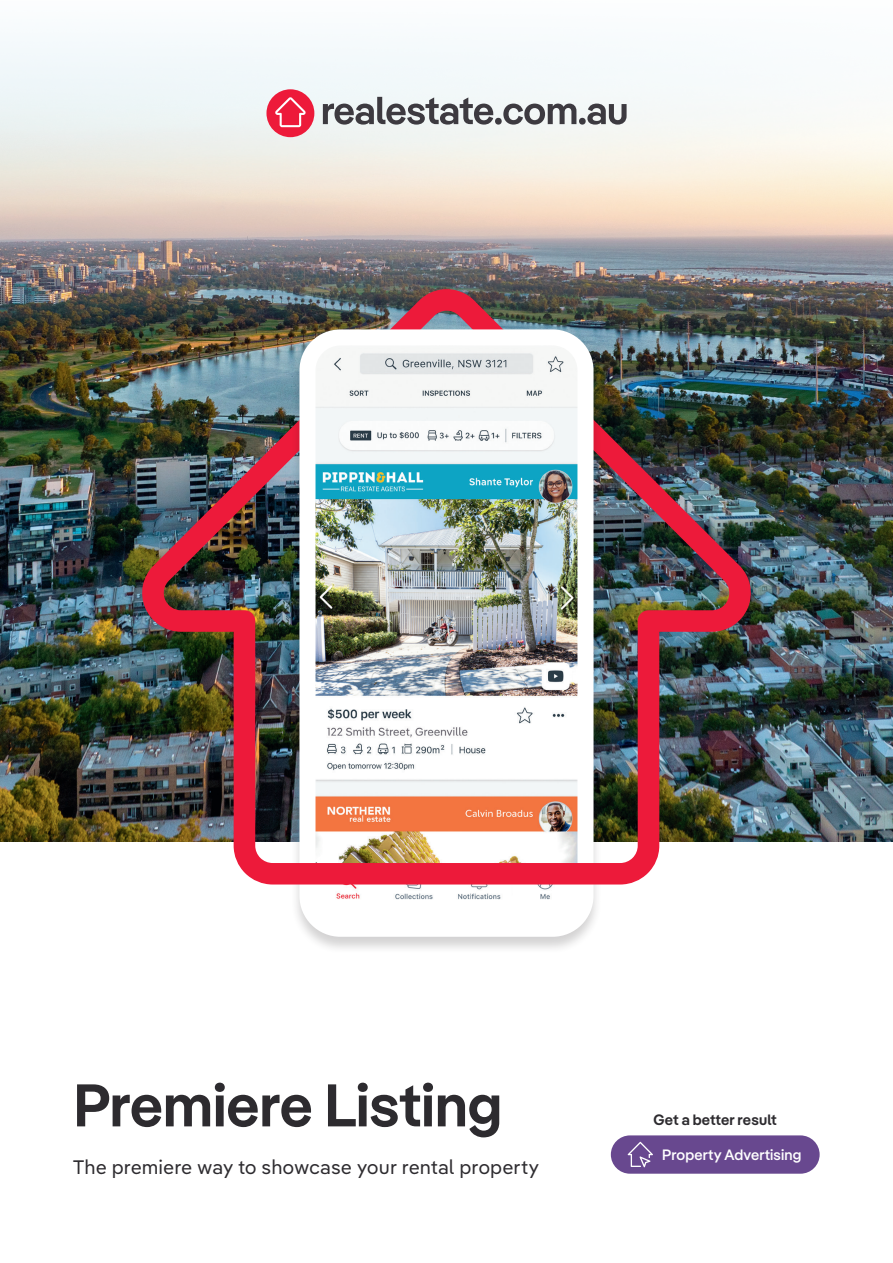
<style>
.page{position:relative;width:893px;height:1263px;background:#fff}
.page>*{position:absolute;margin:0;border:0;box-sizing:border-box;transform-origin:0 0}
.t1{font:600 60px "REA Pangea";letter-spacing:-.005em;color:#2d2b2f}
.t2{font:19.5px "REA Pangea Text";color:#2d2b2f}
.t3{font:500 15px "REA Pangea";letter-spacing:.01em;color:#fff}
.t4{font:600 15px "REA Pangea";letter-spacing:.01em;color:#2d2b2f}
</style>
<div class="page">
<img style="left:0;top:336px;width:893px;height:506px">
<svg style="left:0;top:41px;width:893px;height:295px"></svg>
<div style="left:266px;top:89px;width:48px;height:48px;background:#ed1a3a;border-radius:50%"></div>
<svg style="left:275px;top:97px;width:31px;height:30px"></svg>
<svg style="left:323px;top:97px;width:170px;height:28px"></svg>
<div style="left:495px;top:118px;width:7px;height:7px;background:#3d3a40;border-radius:50%"></div>
<svg style="left:503px;top:104px;width:73px;height:21px"></svg>
<div style="left:579px;top:118px;width:7px;height:7px;background:#3d3a40;border-radius:50%"></div>
<svg style="left:587px;top:104px;width:40px;height:21px"></svg>
<img style="left:141px;top:289px;width:611px;height:193px">
<div style="left:290px;top:329px;width:313px;height:625px;background:#231f20;opacity:.2"></div>
<div style="left:299px;top:329px;width:294px;height:608px;background:#fff;border-radius:41px"></div>
<img style="left:315px;top:351px;width:262px;height:549px">
<img style="left:141px;top:482px;width:611px;height:402px">
<div style="left:611px;top:1135px;width:209px;height:39px;background:#68488f;border-radius:19px"></div>
<svg style="left:628px;top:1142px;width:25px;height:25px"></svg>
<p class="t1" style="left:73px;top:1062px;width:430px">Premiere Listing</p>
<p class="t2" style="left:73px;top:1152px;width:468px">The premiere way to showcase your rental property</p>
<p class="t4" style="left:654px;top:1109px;width:125px">Get a better result</p>
<p class="t3" style="left:662px;top:1144px;width:141px">Property Advertising</p>
</div>
